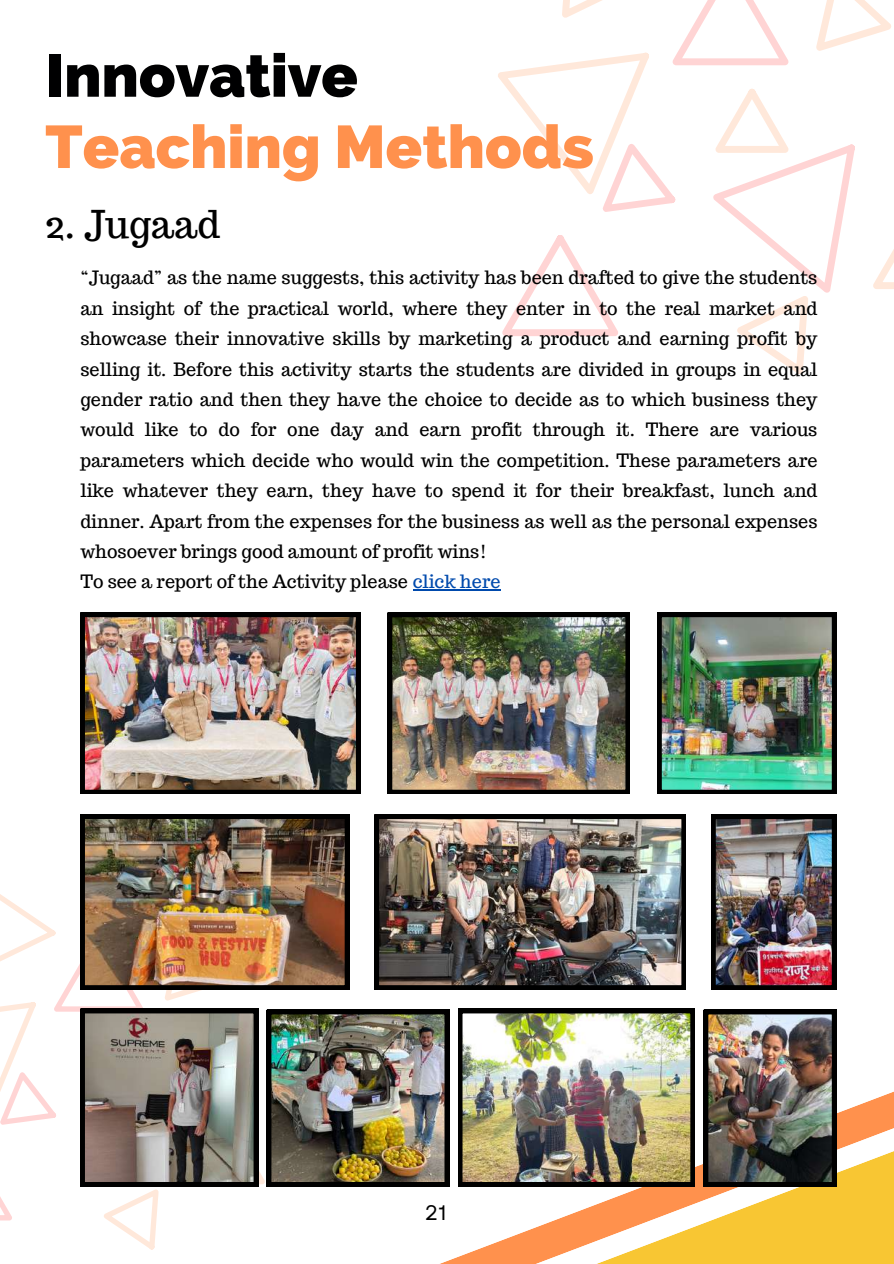
<style>
.page{position:relative;width:894px;height:1264px;background:#fff}
.page>*{position:absolute;margin:0;border:0;box-sizing:border-box;transform-origin:0 0}
.t1{font:800 60px "Raleway";color:#ff914d}
.t2{font:800 60px "Raleway";color:#000001}
.t3{font:37.5px "Trocchi";color:#000}
.t4{font:21px "Garet";color:#000}
.t5{font:18px/30.3px "Trocchi";color:#000}
.s1{color:#004aad}
</style>
<div class="page">
<svg style="left:150px;top:1099px;width:743px;height:164px"></svg>
<svg style="left:498px;top:0;width:395px;height:374px"></svg>
<img style="left:80px;top:612px;width:280px;height:181px">
<img style="left:657px;top:612px;width:179px;height:181px">
<img style="left:387px;top:612px;width:242px;height:181px">
<img style="left:80px;top:814px;width:269px;height:57px">
<img style="left:374px;top:814px;width:311px;height:175px">
<img style="left:0;top:871px;width:449px;height:378px">
<img style="left:711px;top:814px;width:125px;height:175px">
<img style="left:458px;top:1008px;width:236px;height:178px">
<img style="left:703px;top:1009px;width:133px;height:177px">
<hr style="left:412px;top:589px;width:88px;height:1px;background:#004aad">
<h1 class="t2" style="left:45px;top:40px;width:314px">Innovative</h1>
<h1 class="t1" style="left:45px;top:112px;width:550px">Teaching Methods</h1>
<h2 class="t3" style="left:45px;top:200px;width:176px">2. Jugaad</h2>
<p class="t5" style="left:80px;top:262px;width:738px">“Jugaad” as the name suggests, this activity has been drafted to give the students an insight of the practical world, where they enter in to the real market and showcase their innovative skills by marketing a product and earning profit by selling it. Before this activity starts the students are divided in groups in equal gender ratio and then they have the choice to decide as to which business they would like to do for one day and earn profit through it. There are various parameters which decide who would win the competition. These parameters are like whatever they earn, they have to spend it for their breakfast, lunch and dinner. Apart from the expenses for the business as well as the personal expenses whosoever brings good amount of profit wins!<br>To see a report of the Activity please <span class="s1">click here</span></p>
<p class="t4" style="left:425px;top:1197px;width:23px">21</p>
</div>
